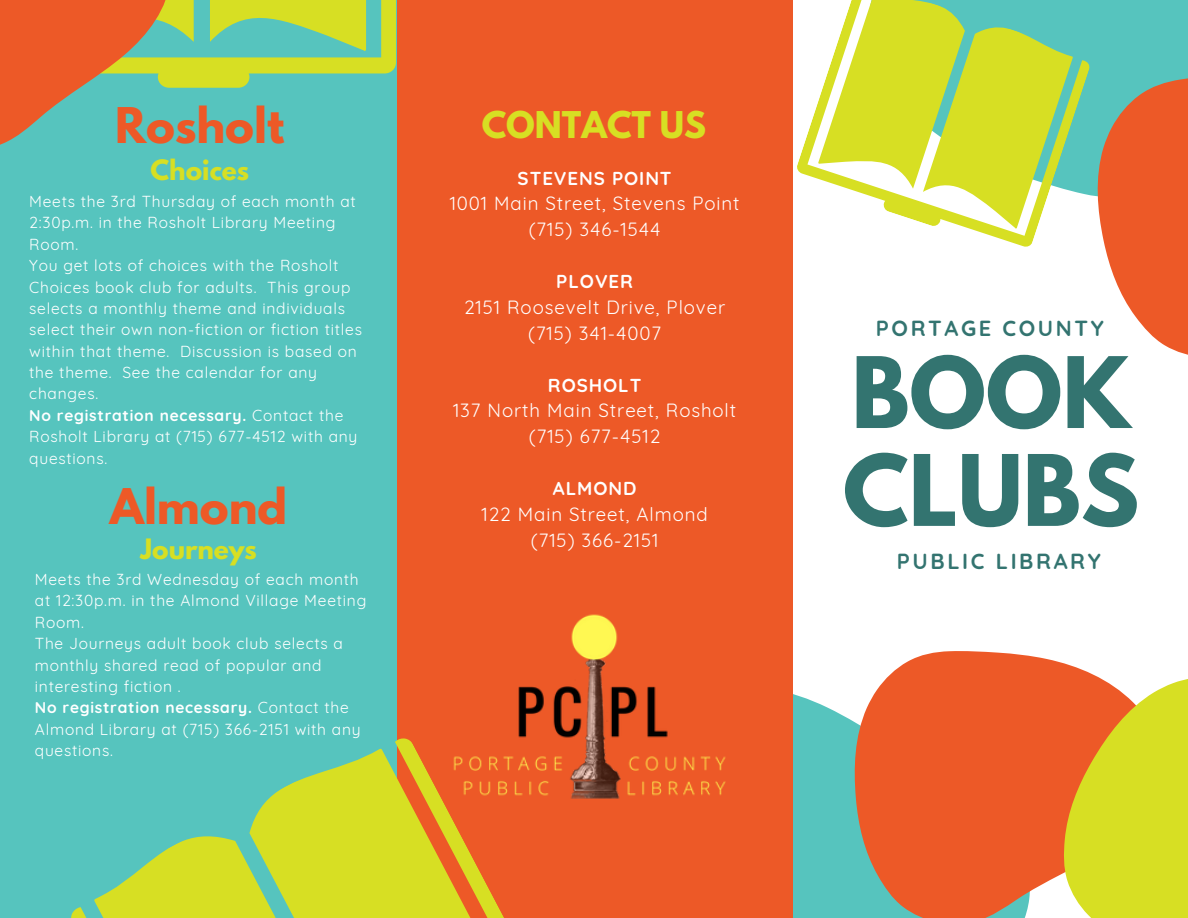
<style>
.page{position:relative;width:1188px;height:918px;background:#fff}
.page>*{position:absolute;margin:0;border:0;box-sizing:border-box;transform-origin:0 0}
.t1{font:700 87.15px/97.8px "League Spartan";color:#337470}
.t2{font:700 43.65px "League Spartan";color:#ed5927}
.t3{font:700 32.7px "League Spartan";color:#d7df23}
.t4{font:700 24.9px "League Spartan";color:#d7df23}
.t5{font:700 21.75px "Quicksand";letter-spacing:.12em;color:#337470}
.t6{font:18.75px/25.8px "Quicksand";letter-spacing:.05em;color:#fff;text-align:center}
.t7{font:700 18.75px "Quicksand";letter-spacing:.05em;color:#fff}
.t8{font:15.6px/21.3px "Quicksand";letter-spacing:.05em;color:#fff}
.s1{font-weight:700}
</style>
<div class="page">
<svg style="left:793px;top:651px;width:303px;height:267px;background:#c78665"></svg>
<div style="left:0;top:0;width:397px;height:918px;background:#56c4be"></div>
<div style="left:397px;top:0;width:396px;height:918px;background:#ed5927"></div>
<svg style="left:1094px;top:1px;width:94px;height:354px;background:#c28e70"></svg>
<svg style="left:797px;top:0;width:297px;height:247px;fill:#d7df23"></svg>
<svg style="left:0;top:0;width:396px;height:145px"></svg>
<svg style="left:71px;top:738px;width:433px;height:180px"></svg>
<svg style="left:1015px;top:676px;width:173px;height:242px;background:#e1af35"></svg>
<img style="left:449px;top:614px;width:277px;height:185px">
<h2 class="t2" style="left:115px;top:104px;width:171px">Rosholt</h2>
<h3 class="t4" style="left:151px;top:158px;width:100px">Choices</h3>
<p class="t8" style="left:29px;top:190px;width:334px">Meets the 3rd Thursday of each month at 2:30p.m. in the Rosholt Library Meeting Room.<br>You get lots of choices with the Rosholt Choices book club for adults. This group selects a monthly theme and individuals select their own non-fiction or fiction titles within that theme. Discussion is based on the theme. See the calendar for any changes.<br><span class="s1">No registration necessary.</span> Contact the Rosholt Library at (715) 677-4512 with any questions.</p>
<h2 class="t2" style="left:110px;top:485px;width:179px">Almond</h2>
<h3 class="t4" style="left:141px;top:537px;width:118px">Journeys</h3>
<p class="t8" style="left:35px;top:568px;width:333px">Meets the 3rd Wednesday of each month at 12:30p.m. in the Almond Village Meeting<br>Room.<br>The Journeys adult book club selects a monthly shared read of popular and interesting fiction .<br><span class="s1">No registration necessary.</span> Contact the<br>Almond Library at (715) 366-2151 with any questions.</p>
<h3 class="t3" style="left:482px;top:109px;width:226px">CONTACT US</h3>
<p class="t7" style="left:518px;top:166px;width:156px">STEVENS POINT</p>
<p class="t6" style="left:450px;top:190px;width:291px">1001 Main Street, Stevens Point (715) 346-1544</p>
<p class="t7" style="left:556px;top:269px;width:78px">PLOVER</p>
<p class="t6" style="left:464px;top:294px;width:263px">2151 Roosevelt Drive, Plover (715) 341-4007</p>
<p class="t7" style="left:548px;top:373px;width:95px">ROSHOLT</p>
<p class="t6" style="left:453px;top:397px;width:285px">137 North Main Street, Rosholt (715) 677-4512</p>
<p class="t7" style="left:553px;top:476px;width:85px">ALMOND</p>
<p class="t6" style="left:482px;top:501px;width:228px">122 Main Street, Almond (715) 366-2151</p>
<h3 class="t5" style="left:876px;top:314px;width:229px">PORTAGE COUNTY</h3>
<h1 class="t1" style="left:843px;top:355px;width:298px">BOOK<br>CLUBS</h1>
<h3 class="t5" style="left:897px;top:547px;width:205px">PUBLIC LIBRARY</h3>
</div>
